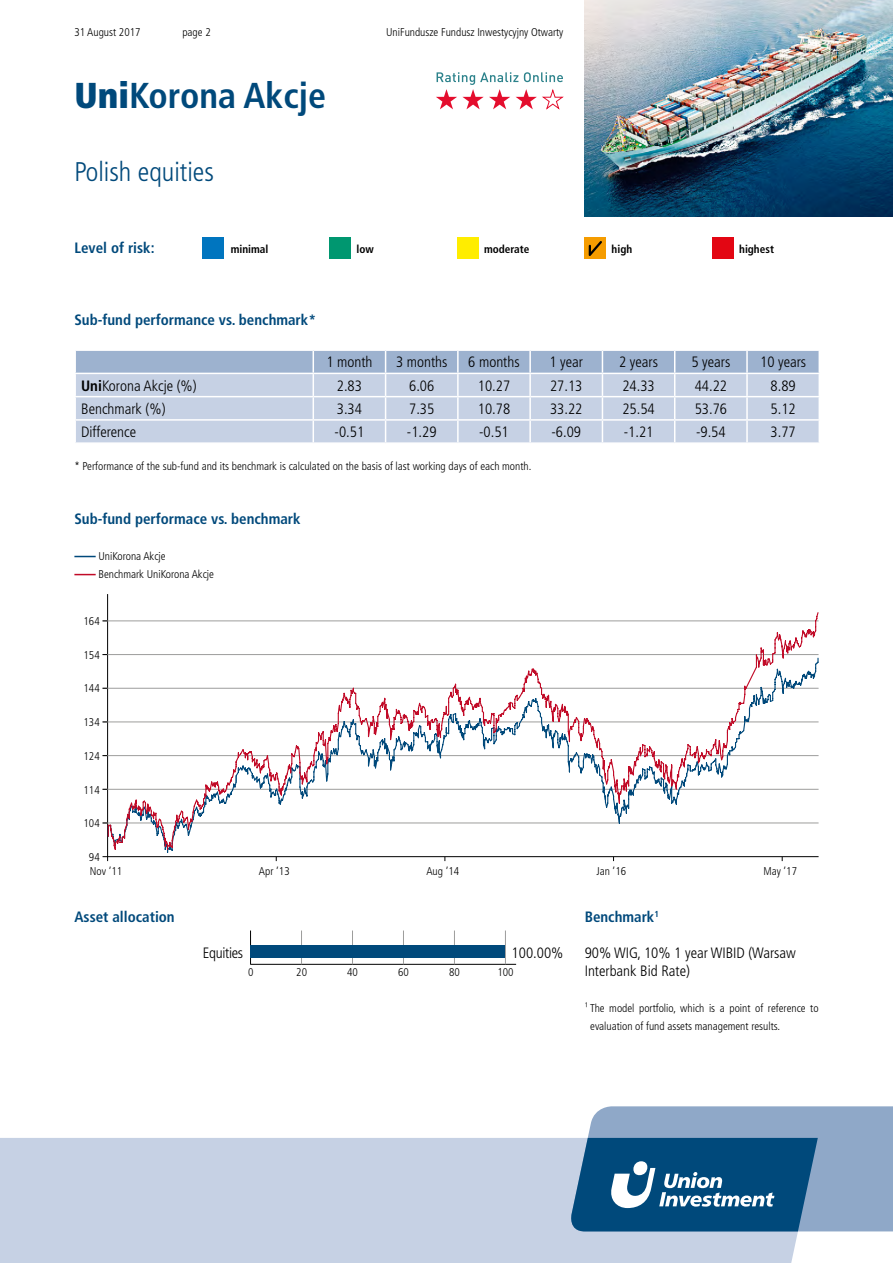
<style>
.page{position:relative;width:893px;height:1263px;background:#fff}
.page>*{position:absolute;margin:0;border:0;box-sizing:border-box;transform-origin:0 0}
.t1{font:700 condensed 36px "Frutiger LT Pro";color:#00497b}
.t2{font:300 condensed 27px "Frutiger LT Pro";color:#00497b}
._04_Copy_10_pt{font:300 condensed 15px/18px "Frutiger LT Pro";color:#000}
._03_Subhead_10_pt{font:700 condensed 15px "Frutiger LT Pro";color:#00497b}
.tabela_wynikow{font:300 condensed 15px "Frutiger LT Pro";color:#000}
._04_Copy_10_pt-2{font:300 condensed 15px "Frutiger LT Pro";letter-spacing:-.02em;color:#000}
._07_Issue_details__p{font:300 condensed 11.25px/18px "Frutiger LT Pro";color:#000}
.wykres_poziom{font:300 condensed 11.25px "Frutiger LT Pro";color:#000}
.t3{font:700 condensed 11.25px "Frutiger LT Pro";color:#000}
.wykres_pion{font:300 condensed 11.25px "Frutiger LT Pro";color:#000}
.s1{font-weight:900}
.s2{font-weight:700}
</style>
<div class="page">
<div style="left:202px;top:238px;width:21px;height:21px;background:#0075bf"></div>
<div style="left:330px;top:238px;width:21px;height:21px;background:#009770"></div>
<div style="left:457px;top:238px;width:21px;height:21px;background:#ffed00"></div>
<div style="left:585px;top:238px;width:21px;height:21px;background:#f59c00"></div>
<svg style="left:589px;top:241px;width:13px;height:15px"></svg>
<div style="left:712px;top:238px;width:21px;height:21px;background:#e30613"></div>
<div style="left:0;top:1138px;width:818px;height:125px;background:#c6d1e4"></div>
<svg style="left:568px;top:1106px;width:325px;height:125px;background:#5583a8"></svg>
<svg style="left:436px;top:72px;width:127px;height:38px"></svg>
<img style="left:585px;top:0;width:308px;height:217px">
<svg style="left:75px;top:350px;width:744px;height:93px;background:#c0cde1"></svg>
<hr style="left:313px;top:442px;width:73px;height:2px;background:#fff">
<hr style="left:386px;top:442px;width:72px;height:2px;background:#fff">
<hr style="left:458px;top:442px;width:72px;height:2px;background:#fff">
<hr style="left:530px;top:442px;width:72px;height:2px;background:#fff">
<hr style="left:602px;top:442px;width:73px;height:2px;background:#fff">
<hr style="left:675px;top:442px;width:72px;height:2px;background:#fff">
<hr style="left:747px;top:442px;width:73px;height:2px;background:#fff">
<svg style="left:74px;top:556px;width:22px;height:1px"></svg>
<svg style="left:74px;top:574px;width:22px;height:1px"></svg>
<hr style="left:250px;top:964px;width:266px;height:1px;background:#000">
<hr style="left:301px;top:930px;width:1px;height:34px;background:#9d9d9c">
<hr style="left:352px;top:930px;width:1px;height:34px;background:#9d9d9c">
<hr style="left:403px;top:930px;width:1px;height:34px;background:#9d9d9c">
<hr style="left:454px;top:930px;width:1px;height:34px;background:#9d9d9c">
<hr style="left:505px;top:930px;width:1px;height:34px;background:#9d9d9c">
<hr style="left:250px;top:930px;width:1px;height:34px;background:#000">
<div style="left:250px;top:945px;width:255px;height:13px;background:#00497b"></div>
<hr style="left:107px;top:594px;width:1px;height:267px;background:#000">
<hr style="left:103px;top:856px;width:716px;height:1px;background:#000">
<svg style="left:107px;top:611px;width:712px;height:240px"></svg>
<p class="_07_Issue_details__p" style="left:74px;top:23px;width:68px">31 August 2017</p>
<p class="_07_Issue_details__p" style="left:182px;top:23px;width:30px">page 2</p>
<p class="_07_Issue_details__p" style="left:386px;top:23px;width:179px">UniFundusze Fundusz Inwestycyjny Otwarty</p>
<h1 class="t1" style="left:74px;top:75px;width:253px"><span class="s1">Uni</span>Korona Akcje</h1>
<h2 class="t2" style="left:74px;top:156px;width:141px">Polish equities</h2>
<h3 class="_03_Subhead_10_pt" style="left:74px;top:239px;width:82px">Level of risk:</h3>
<p class="t3" style="left:231px;top:242px;width:39px">minimal</p>
<p class="t3" style="left:356px;top:242px;width:19px">low</p>
<p class="t3" style="left:484px;top:242px;width:47px">moderate</p>
<p class="t3" style="left:612px;top:242px;width:22px">high</p>
<p class="t3" style="left:739px;top:242px;width:36px">highest</p>
<p class="_03_Subhead_10_pt" style="left:74px;top:311px;width:243px">Sub-fund performance vs. benchmark*</p>
<p class="_04_Copy_10_pt" style="left:326px;top:353px;width:48px">1 month</p>
<p class="_04_Copy_10_pt" style="left:396px;top:353px;width:53px">3 months</p>
<p class="_04_Copy_10_pt" style="left:468px;top:353px;width:53px">6 months</p>
<p class="_04_Copy_10_pt" style="left:549px;top:353px;width:35px">1 year</p>
<p class="_04_Copy_10_pt" style="left:619px;top:353px;width:40px">2 years</p>
<p class="_04_Copy_10_pt" style="left:691px;top:353px;width:40px">5 years</p>
<p class="_04_Copy_10_pt" style="left:760px;top:353px;width:48px">10 years</p>
<p class="_04_Copy_10_pt" style="left:81px;top:377px;width:117px"><span class="s2">Uni</span>Korona Akcje (%)</p>
<p class="tabela_wynikow" style="left:337px;top:377px;width:27px">2.83</p>
<p class="tabela_wynikow" style="left:409px;top:377px;width:27px">6.06</p>
<p class="tabela_wynikow" style="left:478px;top:377px;width:34px">10.27</p>
<p class="tabela_wynikow" style="left:550px;top:377px;width:34px">27.13</p>
<p class="tabela_wynikow" style="left:622px;top:377px;width:34px">24.33</p>
<p class="tabela_wynikow" style="left:695px;top:377px;width:34px">44.22</p>
<p class="tabela_wynikow" style="left:771px;top:377px;width:27px">8.89</p>
<p class="_04_Copy_10_pt" style="left:81px;top:400px;width:86px">Benchmark (%)</p>
<p class="tabela_wynikow" style="left:337px;top:400px;width:27px">3.34</p>
<p class="tabela_wynikow" style="left:409px;top:400px;width:27px">7.35</p>
<p class="tabela_wynikow" style="left:478px;top:400px;width:34px">10.78</p>
<p class="tabela_wynikow" style="left:550px;top:400px;width:34px">33.22</p>
<p class="tabela_wynikow" style="left:622px;top:400px;width:34px">25.54</p>
<p class="tabela_wynikow" style="left:695px;top:400px;width:34px">53.76</p>
<p class="tabela_wynikow" style="left:771px;top:400px;width:27px">5.12</p>
<p class="_04_Copy_10_pt" style="left:81px;top:423px;width:57px">Difference</p>
<p class="tabela_wynikow" style="left:335px;top:423px;width:31px">-0.51</p>
<p class="tabela_wynikow" style="left:407px;top:423px;width:31px">-1.29</p>
<p class="tabela_wynikow" style="left:479px;top:423px;width:31px">-0.51</p>
<p class="tabela_wynikow" style="left:551px;top:423px;width:31px">-6.09</p>
<p class="tabela_wynikow" style="left:624px;top:423px;width:31px">-1.21</p>
<p class="tabela_wynikow" style="left:696px;top:423px;width:31px">-9.54</p>
<p class="tabela_wynikow" style="left:771px;top:423px;width:27px">3.77</p>
<p class="_07_Issue_details__p" style="left:74px;top:457px;width:458px">* Performance of the sub-fund and its benchmark is calculated on the basis of last working days of each month.</p>
<p class="_03_Subhead_10_pt" style="left:74px;top:510px;width:228px">Sub-fund performace vs. benchmark</p>
<p class="_07_Issue_details__p" style="left:98px;top:547px;width:69px">UniKorona Akcje</p>
<p class="_07_Issue_details__p" style="left:98px;top:566px;width:117px">Benchmark UniKorona Akcje</p>
<p class="wykres_pion" style="left:84px;top:615px;width:18px">164</p>
<p class="wykres_pion" style="left:84px;top:648px;width:18px">154</p>
<p class="wykres_pion" style="left:84px;top:682px;width:18px">144</p>
<p class="wykres_pion" style="left:84px;top:716px;width:18px">134</p>
<p class="wykres_pion" style="left:84px;top:750px;width:18px">124</p>
<p class="wykres_pion" style="left:84px;top:783px;width:18px">114</p>
<p class="wykres_pion" style="left:84px;top:817px;width:18px">104</p>
<p class="wykres_pion" style="left:89px;top:851px;width:12px">94</p>
<p class="wykres_poziom" style="left:90px;top:864px;width:34px">Nov ’11</p>
<p class="wykres_poziom" style="left:259px;top:864px;width:32px">Apr ’13</p>
<p class="wykres_poziom" style="left:426px;top:864px;width:34px">Aug ’14</p>
<p class="wykres_poziom" style="left:596px;top:864px;width:31px">Jan ’16</p>
<p class="wykres_poziom" style="left:763px;top:864px;width:35px">May ’17</p>
<p class="_03_Subhead_10_pt" style="left:74px;top:908px;width:102px">Asset allocation</p>
<p class="_03_Subhead_10_pt" style="left:585px;top:908px;width:76px">Benchmark<sup>1</sup></p>
<p class="_04_Copy_10_pt" style="left:585px;top:944px;width:213px">90% WIG, 10% 1 year WIBID (Warsaw<br>Interbank Bid Rate)</p>
<p class="_07_Issue_details__p" style="left:590px;top:999px;width:230px;text-indent:-6px">¹ The model portfolio, which is a point of reference to evaluation of fund assets management results.</p>
<p class="_04_Copy_10_pt" style="left:512px;top:944px;width:53px">100.00%</p>
<p class="_04_Copy_10_pt-2" style="left:203px;top:944px;width:42px">Equities</p>
<p class="_07_Issue_details__p" style="left:248px;top:963px;width:7px">0</p>
<p class="_07_Issue_details__p" style="left:296px;top:963px;width:12px">20</p>
<p class="_07_Issue_details__p" style="left:347px;top:963px;width:12px">40</p>
<p class="_07_Issue_details__p" style="left:398px;top:963px;width:12px">60</p>
<p class="_07_Issue_details__p" style="left:449px;top:963px;width:12px">80</p>
<p class="_07_Issue_details__p" style="left:497px;top:963px;width:18px">100</p>
</div>
